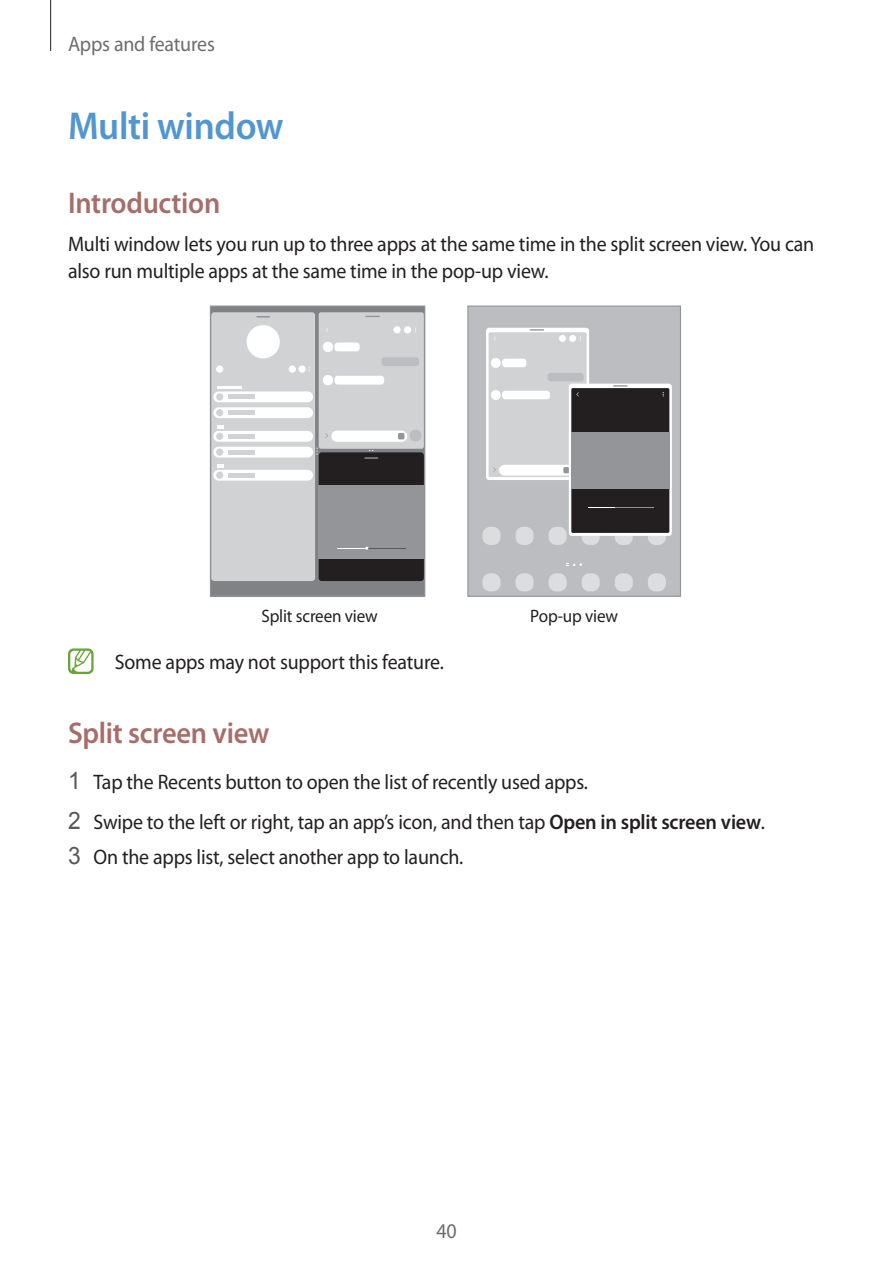
<style>
.page{position:relative;width:893px;height:1263px;background:#fff}
.page>*{position:absolute;margin:0;border:0;box-sizing:border-box;transform-origin:0 0}
.t1{font:600 39px "Myriad Pro";letter-spacing:-.01em;color:#5296d1;scale:.95 1}
.t2{font:600 30px "Myriad Pro";letter-spacing:-.01em;color:#a66e6a;scale:.95 1}
.t3{font:21px/27px "Myriad Pro";letter-spacing:-.01em;color:#231f20;scale:.95 1}
.t4{font:21px "Myriad Pro";letter-spacing:-.01em;color:#6c6d70;scale:.95 1}
.t5{font:18px "Myriad Pro";letter-spacing:-.01em;color:#231f20;scale:.95 1}
.s1{font-family:"Arial";font-size:24px;color:#57585a}
.s2{font-weight:600}
</style>
<div class="page">
<hr style="left:50px;top:0;width:1px;height:51px;background:#231f20">
<div style="left:468px;top:306px;width:212px;height:290px;background:#bcbdc0"></div>
<div style="left:467px;top:305px;width:214px;height:292px;border:1px solid #939598"></div>
<div style="left:482px;top:527px;width:18px;height:18px;background:#dcdddf;border-radius:7px"></div>
<div style="left:515px;top:527px;width:19px;height:18px;background:#dcdddf;border-radius:7px"></div>
<div style="left:549px;top:527px;width:18px;height:18px;background:#dcdddf;border-radius:7px"></div>
<div style="left:582px;top:527px;width:18px;height:18px;background:#dcdddf;border-radius:7px"></div>
<div style="left:615px;top:527px;width:18px;height:18px;background:#dcdddf;border-radius:7px"></div>
<div style="left:648px;top:527px;width:18px;height:18px;background:#dcdddf;border-radius:7px"></div>
<div style="left:482px;top:573px;width:18px;height:18px;background:#dcdddf;border-radius:7px"></div>
<div style="left:515px;top:573px;width:19px;height:18px;background:#dcdddf;border-radius:7px"></div>
<div style="left:549px;top:573px;width:18px;height:18px;background:#dcdddf;border-radius:7px"></div>
<div style="left:582px;top:573px;width:18px;height:18px;background:#dcdddf;border-radius:7px"></div>
<div style="left:615px;top:573px;width:18px;height:18px;background:#dcdddf;border-radius:7px"></div>
<div style="left:648px;top:573px;width:18px;height:18px;background:#dcdddf;border-radius:7px"></div>
<svg style="left:566px;top:563px;width:16px;height:3px"></svg>
<svg style="left:486px;top:328px;width:103px;height:152px"></svg>
<div style="left:489px;top:332px;width:98px;height:145px;background:#d1d2d4;border-radius:2px"></div>
<div style="left:559px;top:335px;width:7px;height:7px;background:#fff;border-radius:50%"></div>
<div style="left:569px;top:335px;width:7px;height:7px;background:#fff;border-radius:50%"></div>
<div style="left:502px;top:359px;width:24px;height:8px;background:#fff;border-radius:3px"></div>
<div style="left:548px;top:373px;width:36px;height:8px;background:#bcbdc0;border-radius:3px"></div>
<div style="left:491px;top:358px;width:10px;height:10px;background:#fff;border-radius:5px"></div>
<div style="left:502px;top:391px;width:48px;height:8px;background:#fff;border-radius:3px"></div>
<div style="left:491px;top:390px;width:10px;height:10px;background:#fff;border-radius:5px"></div>
<div style="left:499px;top:465px;width:73px;height:11px;background:#fff;border-radius:5px"></div>
<svg style="left:563px;top:467px;width:7px;height:6px"></svg>
<svg style="left:569px;top:384px;width:103px;height:152px"></svg>
<div style="left:571px;top:388px;width:98px;height:145px;background:#231f20;border-radius:2px"></div>
<div style="left:571px;top:432px;width:98px;height:56px;background:#939598"></div>
<hr style="left:588px;top:507px;width:65px;height:1px;background:#939598">
<svg style="left:588px;top:507px;width:27px;height:1px"></svg>
<div style="left:210px;top:306px;width:215px;height:290px;background:#808285"></div>
<div style="left:211px;top:312px;width:104px;height:269px;background:#d1d2d4;border-radius:3px"></div>
<div style="left:213px;top:391px;width:100px;height:11px;background:#fff;border-radius:5px"></div>
<svg style="left:256px;top:316px;width:14px;height:1px"></svg>
<div style="left:210px;top:305px;width:215px;height:292px;border:1px solid #939598"></div>
<div style="left:319px;top:452px;width:105px;height:129px;background:#231f20;border-radius:3px"></div>
<svg style="left:364px;top:457px;width:14px;height:2px"></svg>
<div style="left:319px;top:485px;width:105px;height:73px;background:#939598"></div>
<hr style="left:338px;top:548px;width:68px;height:1px;background:#57585a">
<svg style="left:338px;top:547px;width:30px;height:3px"></svg>
<div style="left:319px;top:312px;width:105px;height:137px;background:#d1d2d4;border-radius:2px"></div>
<svg style="left:365px;top:316px;width:15px;height:1px"></svg>
<div style="left:393px;top:326px;width:8px;height:7px;background:#fff;border-radius:50%"></div>
<div style="left:404px;top:326px;width:7px;height:7px;background:#fff;border-radius:50%"></div>
<div style="left:334px;top:342px;width:26px;height:9px;background:#fff;border-radius:3px"></div>
<div style="left:382px;top:357px;width:37px;height:9px;background:#bcbdc0;border-radius:3px"></div>
<div style="left:323px;top:342px;width:10px;height:10px;background:#fff;border-radius:5px"></div>
<div style="left:334px;top:376px;width:50px;height:9px;background:#fff;border-radius:3px"></div>
<div style="left:323px;top:375px;width:10px;height:10px;background:#fff;border-radius:5px"></div>
<div style="left:331px;top:431px;width:76px;height:11px;background:#fff;border-radius:6px"></div>
<svg style="left:398px;top:433px;width:6px;height:6px"></svg>
<div style="left:410px;top:430px;width:11px;height:11px;background:#bcbdc0;border-radius:5px"></div>
<div style="left:247px;top:325px;width:33px;height:33px;background:#fff;border-radius:50%"></div>
<div style="left:216px;top:365px;width:7px;height:8px;background:#fff;border-radius:50%"></div>
<div style="left:289px;top:365px;width:7px;height:8px;background:#fff;border-radius:50%"></div>
<div style="left:298px;top:365px;width:8px;height:8px;background:#fff;border-radius:50%"></div>
<div style="left:216px;top:393px;width:7px;height:7px;background:#d1d2d4;border-radius:50%"></div>
<div style="left:228px;top:394px;width:27px;height:5px;background:#d1d2d4"></div>
<div style="left:213px;top:407px;width:100px;height:11px;background:#fff;border-radius:5px"></div>
<div style="left:216px;top:409px;width:7px;height:7px;background:#d1d2d4;border-radius:50%"></div>
<div style="left:228px;top:410px;width:27px;height:5px;background:#d1d2d4"></div>
<hr style="left:217px;top:387px;width:25px;height:2px;background:#fff">
<div style="left:213px;top:431px;width:100px;height:11px;background:#fff;border-radius:5px"></div>
<div style="left:216px;top:433px;width:7px;height:7px;background:#d1d2d4;border-radius:50%"></div>
<div style="left:228px;top:434px;width:27px;height:5px;background:#d1d2d4"></div>
<div style="left:213px;top:447px;width:100px;height:10px;background:#fff;border-radius:5px"></div>
<div style="left:216px;top:448px;width:7px;height:8px;background:#d1d2d4;border-radius:50%"></div>
<div style="left:228px;top:450px;width:27px;height:5px;background:#d1d2d4"></div>
<svg style="left:217px;top:425px;width:6px;height:4px"></svg>
<div style="left:213px;top:470px;width:100px;height:11px;background:#fff;border-radius:5px"></div>
<div style="left:216px;top:472px;width:7px;height:7px;background:#d1d2d4;border-radius:50%"></div>
<div style="left:228px;top:473px;width:27px;height:5px;background:#d1d2d4"></div>
<svg style="left:217px;top:464px;width:6px;height:4px"></svg>
<svg style="left:530px;top:329px;width:14px;height:2px"></svg>
<svg style="left:613px;top:385px;width:15px;height:2px"></svg>
<svg style="left:68px;top:648px;width:26px;height:26px"></svg>
<p class="t4" style="left:68px;top:31px;width:156px">Apps and features</p>
<h1 class="t1" style="left:68px;top:101px;width:228px">Multi window</h1>
<h2 class="t2" style="left:68px;top:184px;width:162px">Introduction</h2>
<p class="t3" style="left:68px;top:230px;width:787px">Multi window lets you run up to three apps at the same time in the split screen view. You can also run multiple apps at the same time in the pop-up view.</p>
<p class="t5" style="left:261px;top:605px;width:124px">Split screen view</p>
<p class="t5" style="left:530px;top:605px;width:94px">Pop-up view</p>
<p class="t3" style="left:115px;top:648px;width:348px">Some apps may not support this feature.</p>
<h2 class="t2" style="left:68px;top:713px;width:213px">Split screen view</h2>
<p class="t3" style="left:68px;top:762px;width:735px;line-height:39.8px"><span class="s1">1</span> Tap the Recents button to open the list of recently used apps.<br><span class="s1">2</span> Swipe to the left or right, tap an app’s icon, and then tap <span class="s2">Open in split screen view</span>.</p>
<p class="t3" style="left:68px;top:843px;width:418px"><span class="s1">3</span> On the apps list, select another app to launch.</p>
<p class="t4" style="left:436px;top:1218px;width:23px">40</p>
</div>
